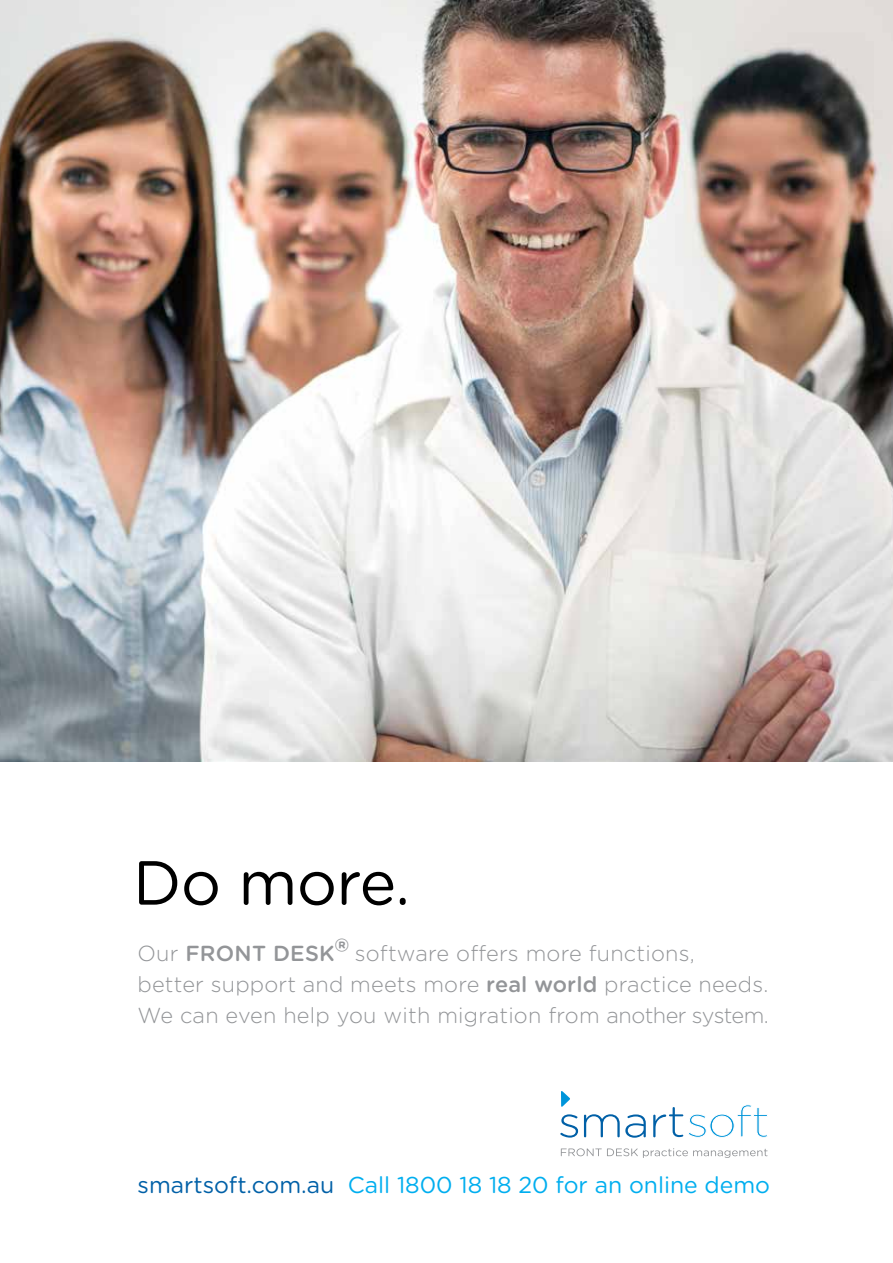
<style>
.page{position:relative;width:893px;height:1263px;background:#fff}
.page>*{position:absolute;margin:0;border:0;box-sizing:border-box;transform-origin:0 0}
.t1{font:62.1px "Gotham Rounded";letter-spacing:-.01em;color:#000}
.t2{font:22.95px "Gotham Rounded";color:#00aeef}
.t3{font:300 21.75px/31px "Gotham Rounded";letter-spacing:.01em;color:#939598}
.s1{font-weight:500}
.s2{font-weight:500;font-size:37.2px}
.s3{color:#0060a7}
</style>
<div class="page">
<svg style="left:561px;top:1148px;width:207px;height:10px"></svg>
<svg style="left:560px;top:1091px;width:208px;height:47px"></svg>
<img style="left:0;top:0;width:893px;height:761px">
<h1 class="t1" style="left:133px;top:840px;width:279px">Do more.</h1>
<p class="t3" style="left:138px;top:936px;width:633px">Our <span class="s1">FRONT DESK</span><span class="s2">®</span> software offers more functions,<br>better support and meets more <span class="s1">real world</span> practice needs.<br>We can even help you with migration from another system.</p>
<p class="t2" style="left:138px;top:1169px;width:634px"><span class="s3">smartsoft.com.au</span> Call 1800 18 18 20 for an online demo</p>
</div>
